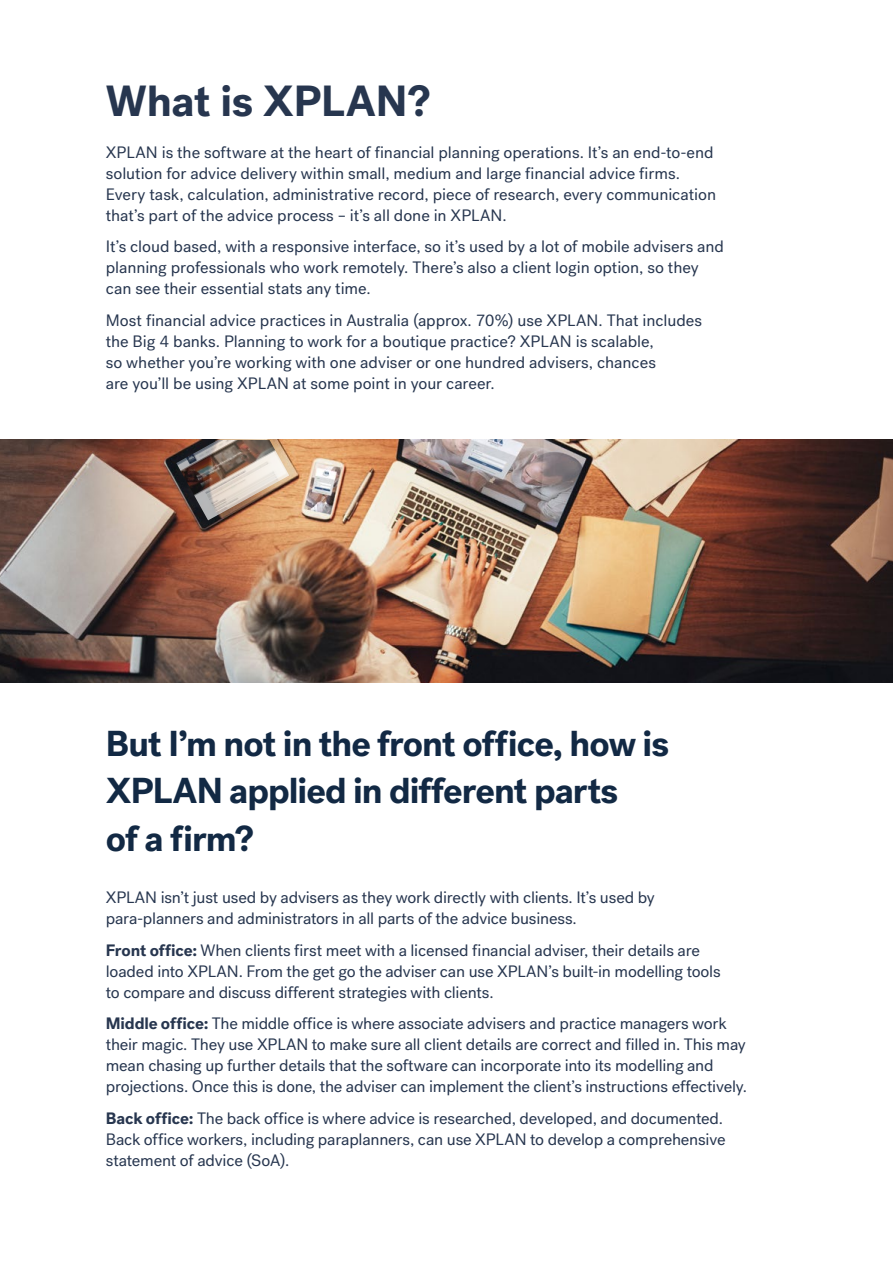
<style>
.page{position:relative;width:893px;height:1263px;background:#fff}
.page>*{position:absolute;margin:0;border:0;box-sizing:border-box;transform-origin:0 0}
.Headings{font:700 43.5px "Post Grotesk";letter-spacing:-.005em;color:#27364f}
.Headings-2{font:700 36px/47.2px "Post Grotesk";letter-spacing:-.025em;color:#122944}
.Large_blue_body_copy{font:16.5px/21px "Post Grotesk";letter-spacing:-.01em;color:#27364f}
.Body{font:16.5px/21px "Post Grotesk";letter-spacing:-.005em;color:#27364f}
.s1{font-weight:700}
</style>
<div class="page">
<img style="left:0;top:440px;width:892px;height:242px">
<img style="left:176px;top:440px;width:113px;height:80px">
<p class="Headings" style="left:106px;top:73px;width:326px">What is XPLAN?</p>
<p class="Body" style="left:106px;top:141px;width:612px">XPLAN is the software at the heart of financial planning operations. It’s an end-to-end solution for advice delivery within small, medium and large financial advice firms.<br>Every task, calculation, administrative record, piece of research, every communication that’s part of the advice process – it’s all done in XPLAN.</p>
<p class="Body" style="left:106px;top:236px;width:619px">It’s cloud based, with a responsive interface, so it’s used by a lot of mobile advisers and planning professionals who work remotely. There’s also a client login option, so they can see their essential stats any time.</p>
<p class="Body" style="left:106px;top:309px;width:597px">Most financial advice practices in Australia (approx. 70%) use XPLAN. That includes the Big 4 banks. Planning to work for a boutique practice? XPLAN is scalable,<br>so whether you’re working with one adviser or one hundred advisers, chances<br>are you’ll be using XPLAN at some point in your career.</p>
<p class="Headings-2" style="left:106px;top:720px;width:565px">But I’m not in the front office, how is<br>XPLAN applied in different parts<br>of a firm?</p>
<p class="Large_blue_body_copy" style="left:106px;top:887px;width:550px">XPLAN isn’t just used by advisers as they work directly with clients. It’s used by para-planners and administrators in all parts of the advice business.</p>
<p class="Large_blue_body_copy" style="left:106px;top:939px;width:616px"><span class="s1">Front office:</span> When clients first meet with a licensed financial adviser, their details are loaded into XPLAN. From the get go the adviser can use XPLAN’s built-in modelling tools to compare and discuss different strategies with clients.</p>
<p class="Large_blue_body_copy" style="left:106px;top:1013px;width:642px"><span class="s1">Middle office:</span> The middle office is where associate advisers and practice managers work their magic. They use XPLAN to make sure all client details are correct and filled in. This may mean chasing up further details that the software can incorporate into its modelling and projections. Once this is done, the adviser can implement the client’s instructions effectively.</p>
<p class="Large_blue_body_copy" style="left:106px;top:1107px;width:621px"><span class="s1">Back office:</span> The back office is where advice is researched, developed, and documented.<br>Back office workers, including paraplanners, can use XPLAN to develop a comprehensive statement of advice (SoA).</p>
</div>
